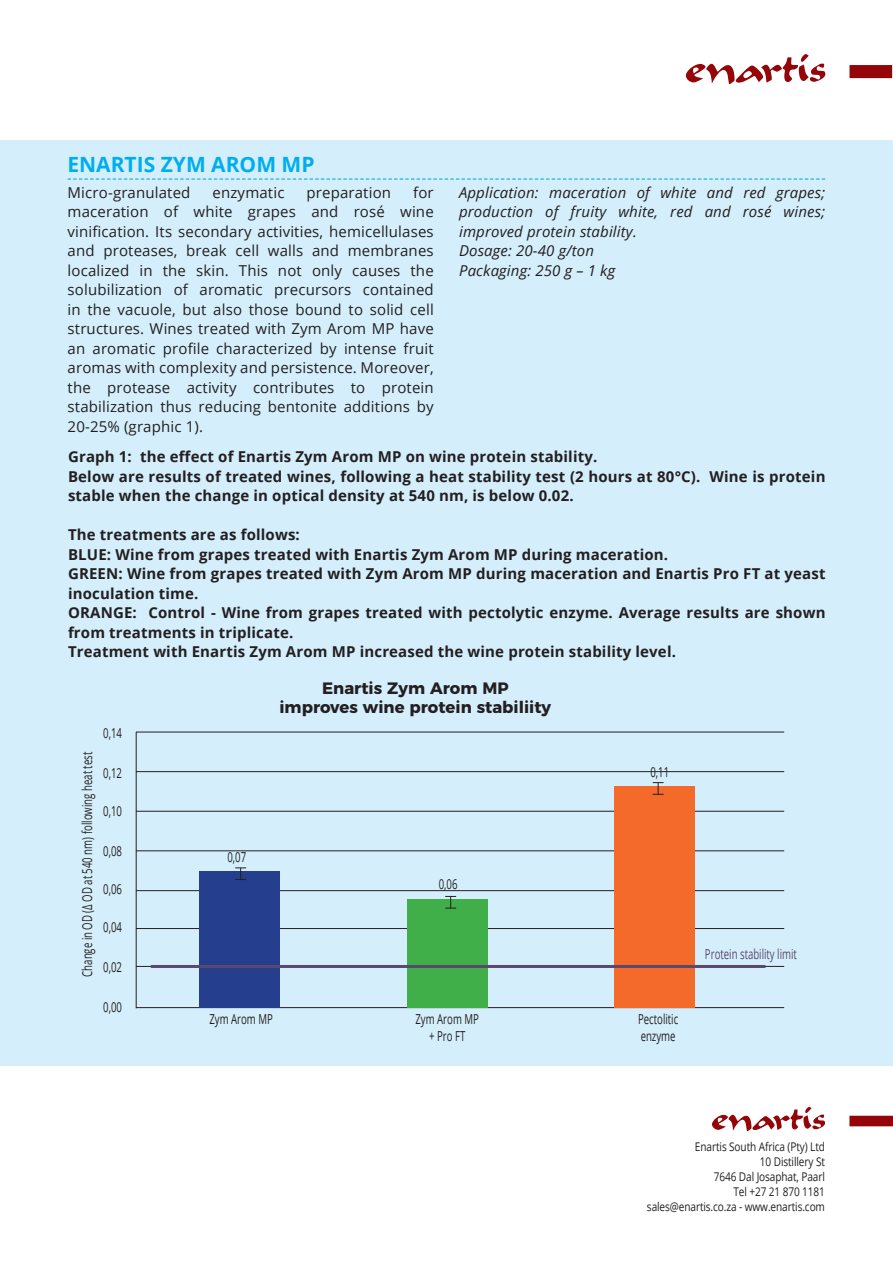
<style>
.page{position:relative;width:893px;height:1263px;background:#fff}
.page>*{position:absolute;margin:0;border:0;box-sizing:border-box;transform-origin:0 0}
.t1{font:700 21px "Open Sans";color:#00aeef}
.t2{font:700 16.5px/19.8px "Montserrat";color:#231f20;text-align:center}
.t3{font:700 15px/19.5px "Open Sans";letter-spacing:.01em;color:#231f20}
.t4{font:15px/19.5px "Open Sans";letter-spacing:.01em;color:#231f20;text-align:justify}
.t5{font:italic 15px/19.5px "Open Sans";letter-spacing:.01em;color:#231f20;text-align:justify}
.t6{font:13.65px/16.5px "Open Sans";color:#231f20;scale:.7 1}
.t7{font:13.65px "Open Sans";color:#59496e;scale:.7 1}
.t8{font:12px "Open Sans";letter-spacing:-.01em;color:#231f20;scale:.84 1}
</style>
<div class="page">
<div style="left:0;top:140px;width:893px;height:926px;background:#d4effb"></div>
<svg style="left:68px;top:178px;width:757px;height:2px"></svg>
<hr style="left:136px;top:732px;width:1px;height:276px;background:#231f20">
<hr style="left:136px;top:732px;width:648px;height:1px;background:#231f20">
<hr style="left:136px;top:771px;width:648px;height:1px;background:#231f20">
<hr style="left:136px;top:811px;width:648px;height:1px;background:#231f20">
<hr style="left:136px;top:850px;width:648px;height:1px;background:#231f20">
<hr style="left:136px;top:890px;width:648px;height:1px;background:#231f20">
<hr style="left:136px;top:928px;width:648px;height:1px;background:#231f20">
<hr style="left:136px;top:966px;width:648px;height:1px;background:#231f20">
<hr style="left:136px;top:1007px;width:648px;height:1px;background:#231f20">
<div style="left:199px;top:871px;width:81px;height:136px;background:#253f8e"></div>
<div style="left:407px;top:899px;width:80px;height:108px;background:#40ae49"></div>
<div style="left:615px;top:786px;width:80px;height:221px;background:#f36a2a"></div>
<svg style="left:235px;top:867px;width:11px;height:13px"></svg>
<svg style="left:445px;top:896px;width:11px;height:13px"></svg>
<svg style="left:653px;top:782px;width:11px;height:13px"></svg>
<hr style="left:151px;top:965px;width:614px;height:3px;background:#59496e">
<svg style="left:712px;top:1107px;width:113px;height:24px"></svg>
<div style="left:849px;top:1116px;width:44px;height:10px;background:#940408"></div>
<svg style="left:686px;top:54px;width:139px;height:30px"></svg>
<div style="left:849px;top:65px;width:43px;height:13px;background:#940408"></div>
<p class="t1" style="left:67px;top:150px;width:249px">ENARTIS ZYM AROM MP</p>
<p class="t4" style="left:68px;top:182px;width:124px">Micro-granulated</p>
<p class="t4" style="left:213px;top:182px;width:73px">enzymatic</p>
<p class="t4" style="left:307px;top:182px;width:86px">preparation</p>
<p class="t4" style="left:68px;top:182px;width:368px;text-indent:346px">for maceration of white grapes and rosé wine vinification. Its secondary activities, hemicellulases and proteases, break cell walls and membranes localized in the skin. This not only causes the solubilization of aromatic precursors contained in the vacuole, but also those bound to solid cell structures. Wines treated with Zym Arom MP have an aromatic profile characterized by intense fruit aromas with complexity and persistence. Moreover, the protease activity contributes to protein stabilization thus reducing bentonite additions by 20-25% (graphic 1).</p>
<p class="t5" style="left:459px;top:182px;width:368px">Application: maceration of white and red grapes; production of fruity white, red and rosé wines; improved protein stability.</p>
<p class="t5" style="left:459px;top:240px;width:136px">Dosage: 20-40 g/ton</p>
<p class="t5" style="left:459px;top:260px;width:158px">Packaging: 250 g – 1 kg</p>
<p class="t3" style="left:68px;top:447px;width:531px">Graph 1: the effect of Enartis Zym Arom MP on wine protein stability.</p>
<p class="t3" style="left:68px;top:466px;width:759px">Below are results of treated wines, following a heat stability test (2 hours at 80°C). Wine is protein stable when the change in optical density at 540 nm, is below 0.02.</p>
<p class="t3" style="left:68px;top:525px;width:233px">The treatments are as follows:</p>
<p class="t3" style="left:68px;top:544px;width:602px">BLUE: Wine from grapes treated with Enartis Zym Arom MP during maceration.</p>
<p class="t3" style="left:68px;top:564px;width:759px">GREEN: Wine from grapes treated with Zym Arom MP during maceration and Enartis Pro FT at yeast inoculation time.</p>
<p class="t3" style="left:68px;top:603px;width:759px">ORANGE: Control - Wine from grapes treated with pectolytic enzyme. Average results are shown from treatments in triplicate.</p>
<p class="t3" style="left:68px;top:642px;width:609px">Treatment with Enartis Zym Arom MP increased the wine protein stability level.</p>
<p class="t6" style="left:79px;top:977px;width:323px;rotate:-90deg">Change in OD (Δ OD at 540 nm) following heat test</p>
<p class="t6" style="left:103px;top:725px;width:28px">0,14</p>
<p class="t6" style="left:103px;top:765px;width:28px">0,12</p>
<p class="t6" style="left:103px;top:803px;width:28px">0,10</p>
<p class="t6" style="left:103px;top:843px;width:28px">0,08</p>
<p class="t6" style="left:103px;top:881px;width:28px">0,06</p>
<p class="t6" style="left:103px;top:919px;width:28px">0,04</p>
<p class="t6" style="left:103px;top:958px;width:28px">0,02</p>
<p class="t6" style="left:103px;top:998px;width:28px">0,00</p>
<p class="t2" style="left:279px;top:676px;width:273px">Enartis Zym Arom MP<br>improves wine protein stabiliity</p>
<p class="t6" style="left:227px;top:849px;width:28px">0,07</p>
<p class="t6" style="left:209px;top:1011px;width:92px">Zym Arom MP</p>
<p class="t6" style="left:439px;top:875px;width:28px">0,06</p>
<p class="t6" style="left:415px;top:1011px;width:92px">Zym Arom MP</p>
<p class="t6" style="left:429px;top:1027px;width:53px">+ Pro FT</p>
<p class="t6" style="left:650px;top:763px;width:28px">0,11</p>
<p class="t6" style="left:638px;top:1011px;width:59px">Pectolitic enzyme</p>
<p class="t7" style="left:705px;top:944px;width:133px">Protein stability limit</p>
<p class="t8" style="left:695px;top:1138px;width:156px">Enartis South Africa (Pty) Ltd</p>
<p class="t8" style="left:760px;top:1153px;width:79px">10 Distillery St</p>
<p class="t8" style="left:714px;top:1168px;width:134px">7646 Dal Josaphat, Paarl</p>
<p class="t8" style="left:733px;top:1183px;width:111px">Tel +27 21 870 1181</p>
<p class="t8" style="left:647px;top:1198px;width:213px">sales@enartis.co.za - www.enartis.com</p>
</div>
